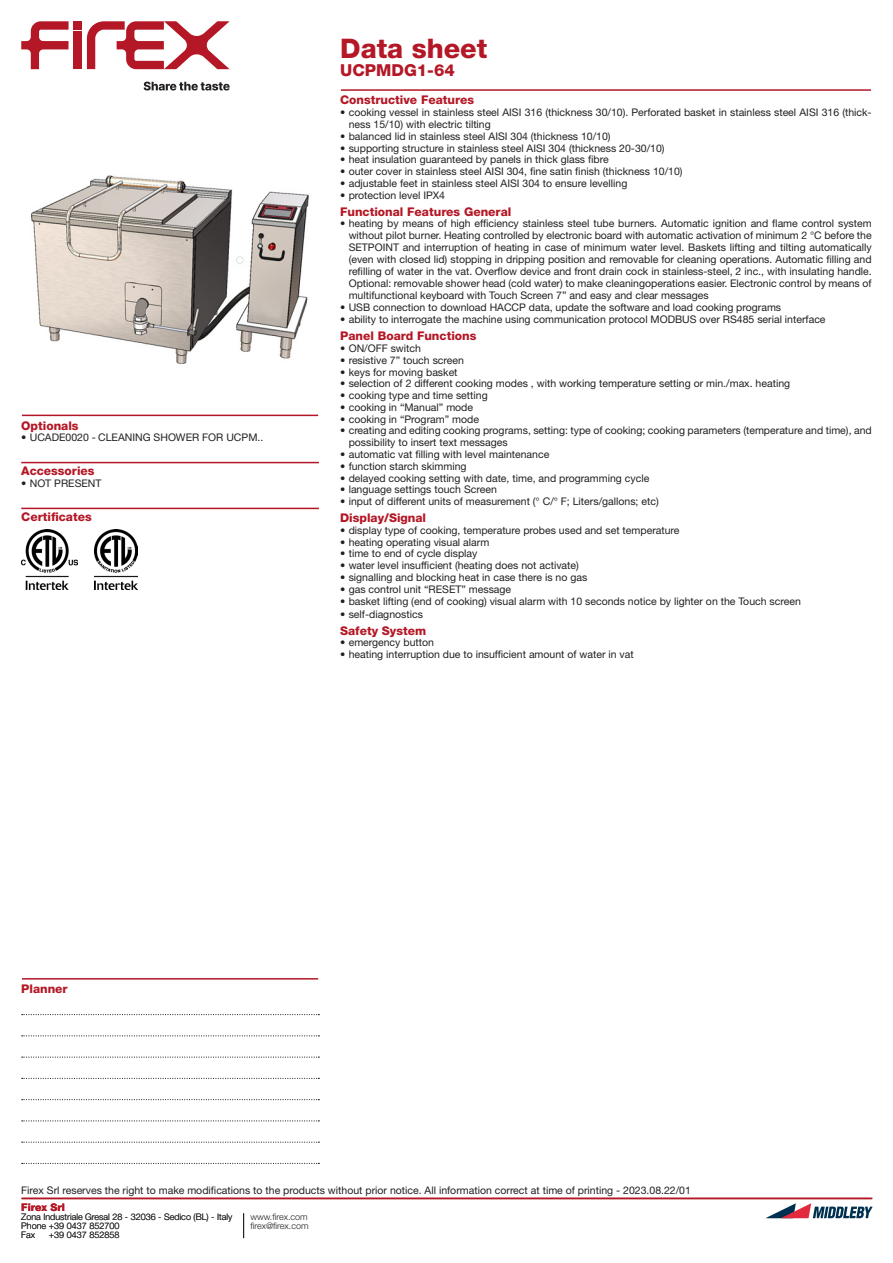
<style>
.page{position:relative;width:893px;height:1263px;background:#fff}
.page>*{position:absolute;margin:0;border:0;box-sizing:border-box;transform-origin:0 0}
.P_scheda_tecnica{font:800 27px "Helvetica Neue LT Std";color:#b41725}
.P_tipo_macchina_titolo{font:800 16.5px "Helvetica Neue LT Std";color:#b41725}
.P_titoli_descrizioni{font:800 12px "Helvetica Neue LT Std";color:#b41725}
.P_Helvetica_Neue_55_7pt{font:10.5px/12px "Helvetica Neue LT Std";color:#231f20}
.t1{font:800 10.5px "Helvetica Neue LT Std";color:#b41725}
.t2{font:300 9px/9px "Helvetica Neue LT Std";color:#231f20}
</style>
<div class="page">
<hr style="left:21px;top:1198px;width:851px;height:1px;background:#b41725">
<svg style="left:766px;top:1203px;width:106px;height:15px"></svg>
<svg style="left:21px;top:21px;width:48px;height:48px"></svg>
<div style="left:73px;top:32px;width:8px;height:37px;background:#b41725"></div>
<div style="left:73px;top:21px;width:8px;height:9px;background:#b41725"></div>
<svg style="left:87px;top:21px;width:143px;height:48px"></svg>
<svg style="left:144px;top:82px;width:86px;height:9px"></svg>
<svg style="left:243px;top:1213px;width:1px;height:25px"></svg>
<hr style="left:22px;top:978px;width:296px;height:1px;background:#b41725">
<svg style="left:22px;top:1014px;width:297px;height:1px"></svg>
<svg style="left:22px;top:1035px;width:297px;height:1px"></svg>
<svg style="left:22px;top:1056px;width:297px;height:2px"></svg>
<svg style="left:22px;top:1078px;width:297px;height:1px"></svg>
<svg style="left:22px;top:1099px;width:297px;height:1px"></svg>
<svg style="left:22px;top:1120px;width:297px;height:1px"></svg>
<svg style="left:22px;top:1141px;width:297px;height:2px"></svg>
<svg style="left:22px;top:1163px;width:297px;height:1px"></svg>
<hr style="left:341px;top:89px;width:530px;height:2px;background:#b41725">
<hr style="left:22px;top:415px;width:296px;height:1px;background:#b41725">
<hr style="left:21px;top:462px;width:298px;height:1px;background:#b41725">
<hr style="left:21px;top:508px;width:298px;height:1px;background:#b41725">
<img style="left:21px;top:530px;width:57px;height:59px">
<img style="left:95px;top:530px;width:42px;height:59px">
<img style="left:31px;top:175px;width:278px;height:189px">
<p class="P_scheda_tecnica" style="left:340px;top:32px;width:149px">Data sheet</p>
<p class="P_tipo_macchina_titolo" style="left:340px;top:60px;width:116px">UCPMDG1-64</p>
<p class="P_titoli_descrizioni" style="left:21px;top:418px;width:59px">Optionals</p>
<p class="P_Helvetica_Neue_55_7pt" style="left:21px;top:431px;width:244px">• UCADE0020 - CLEANING SHOWER FOR UCPM..</p>
<p class="P_titoli_descrizioni" style="left:21px;top:464px;width:75px">Accessories</p>
<p class="P_Helvetica_Neue_55_7pt" style="left:21px;top:477px;width:82px">• NOT PRESENT</p>
<p class="P_titoli_descrizioni" style="left:21px;top:510px;width:72px">Certificates</p>
<p class="P_titoli_descrizioni" style="left:340px;top:93px;width:135px">Constructive Features</p>
<p class="P_Helvetica_Neue_55_7pt" style="left:349px;top:106px;width:524px;text-indent:-9px">• cooking vessel in stainless steel AISI 316 (thickness 30/10). Perforated basket in stainless steel AISI 316 (thick&shy;ness 15/10) with electric tilting</p>
<p class="P_Helvetica_Neue_55_7pt" style="left:340px;top:130px;width:272px">• balanced lid in stainless steel AISI 304 (thickness 10/10)</p>
<p class="P_Helvetica_Neue_55_7pt" style="left:340px;top:142px;width:326px">• supporting structure in stainless steel AISI 304 (thickness 20-30/10)</p>
<p class="P_Helvetica_Neue_55_7pt" style="left:340px;top:153px;width:270px">• heat insulation guaranteed by panels in thick glass fibre</p>
<p class="P_Helvetica_Neue_55_7pt" style="left:340px;top:165px;width:344px">• outer cover in stainless steel AISI 304, fine satin finish (thickness 10/10)</p>
<p class="P_Helvetica_Neue_55_7pt" style="left:340px;top:177px;width:289px">• adjustable feet in stainless steel AISI 304 to ensure levelling</p>
<p class="P_titoli_descrizioni" style="left:340px;top:204px;width:173px">Functional Features General</p>
<p class="P_Helvetica_Neue_55_7pt" style="left:349px;top:217px;width:525px;text-align:justify;text-indent:-9px">• heating by means of high efficiency stainless steel tube burners. Automatic ignition and flame control system without pilot burner. Heating controlled by electronic board with automatic activation of minimum 2 °C before the SETPOINT and interruption of heating in case of minimum water level. Baskets lifting and tilting automatically (even with closed lid) stopping in dripping position and removable for cleaning operations. Automatic filling and refilling of water in the vat. Overflow device and front drain cock in stainless-steel, 2 inc., with insulating handle.<br>Optional: removable shower head (cold water) to make cleaningoperations easier. Electronic control by means of multifunctional keyboard with Touch Screen 7” and easy and clear messages</p>
<p class="P_Helvetica_Neue_55_7pt" style="left:340px;top:189px;width:106px">• protection level IPX4</p>
<p class="P_Helvetica_Neue_55_7pt" style="left:340px;top:301px;width:443px">• USB connection to download HACCP data, update the software and load cooking programs</p>
<p class="P_Helvetica_Neue_55_7pt" style="left:340px;top:313px;width:487px">• ability to interrogate the machine using communication protocol MODBUS over RS485 serial interface</p>
<p class="P_titoli_descrizioni" style="left:340px;top:329px;width:138px">Panel Board Functions</p>
<p class="P_Helvetica_Neue_55_7pt" style="left:340px;top:342px;width:82px">• ON/OFF switch</p>
<p class="P_Helvetica_Neue_55_7pt" style="left:340px;top:354px;width:125px">• resistive 7” touch screen</p>
<p class="P_Helvetica_Neue_55_7pt" style="left:340px;top:366px;width:119px">• keys for moving basket</p>
<p class="P_Helvetica_Neue_55_7pt" style="left:340px;top:377px;width:451px">• selection of 2 different cooking modes , with working temperature setting or min./max. heating</p>
<p class="P_Helvetica_Neue_55_7pt" style="left:340px;top:389px;width:149px">• cooking type and time setting</p>
<p class="P_Helvetica_Neue_55_7pt" style="left:340px;top:401px;width:134px">• cooking in “Manual” mode</p>
<p class="P_Helvetica_Neue_55_7pt" style="left:340px;top:413px;width:140px">• cooking in “Program” mode</p>
<p class="P_Helvetica_Neue_55_7pt" style="left:349px;top:424px;width:525px;text-indent:-9px">• creating and editing cooking programs, setting: type of cooking; cooking parameters (temperature and time), and possibility to insert text messages</p>
<p class="P_Helvetica_Neue_55_7pt" style="left:340px;top:448px;width:211px">• automatic vat filling with level maintenance</p>
<p class="P_Helvetica_Neue_55_7pt" style="left:340px;top:460px;width:128px">• function starch skimming</p>
<p class="P_Helvetica_Neue_55_7pt" style="left:340px;top:472px;width:311px">• delayed cooking setting with date, time, and programming cycle</p>
<p class="P_Helvetica_Neue_55_7pt" style="left:340px;top:483px;width:158px">• language settings touch Screen</p>
<p class="P_Helvetica_Neue_55_7pt" style="left:340px;top:495px;width:320px">• input of different units of measurement (° C/° F; Liters/gallons; etc)</p>
<p class="P_titoli_descrizioni" style="left:340px;top:511px;width:88px">Display/Signal</p>
<p class="P_Helvetica_Neue_55_7pt" style="left:340px;top:524px;width:341px">• display type of cooking, temperature probes used and set temperature</p>
<p class="P_Helvetica_Neue_55_7pt" style="left:340px;top:536px;width:151px">• heating operating visual alarm</p>
<p class="P_Helvetica_Neue_55_7pt" style="left:340px;top:547px;width:139px">• time to end of cycle display</p>
<p class="P_Helvetica_Neue_55_7pt" style="left:340px;top:559px;width:240px">• water level insufficient (heating does not activate)</p>
<p class="P_Helvetica_Neue_55_7pt" style="left:340px;top:595px;width:462px">• basket lifting (end of cooking) visual alarm with 10 seconds notice by lighter on the Touch screen</p>
<p class="P_titoli_descrizioni" style="left:340px;top:623px;width:88px">Safety System</p>
<p class="P_Helvetica_Neue_55_7pt" style="left:340px;top:637px;width:95px">• emergency button</p>
<p class="P_Helvetica_Neue_55_7pt" style="left:340px;top:648px;width:295px">• heating interruption due to insufficient amount of water in vat</p>
<p class="P_Helvetica_Neue_55_7pt" style="left:340px;top:571px;width:249px">• signalling and blocking heat in case there is no gas</p>
<p class="P_Helvetica_Neue_55_7pt" style="left:340px;top:583px;width:173px">• gas control unit “RESET” message</p>
<p class="P_Helvetica_Neue_55_7pt" style="left:340px;top:608px;width:84px">• self-diagnostics</p>
<p class="P_titoli_descrizioni" style="left:21px;top:981px;width:48px">Planner</p>
<p class="P_Helvetica_Neue_55_7pt" style="left:21px;top:1184px;width:671px">Firex Srl reserves the right to make modifications to the products without prior notice. All information correct at time of printing - 2023.08.22/01</p>
<p class="t1" style="left:21px;top:1201px;width:45px">Firex Srl</p>
<p class="t2" style="left:21px;top:1212px;width:212px">Zona Industriale Gresal 28 - 32036 - Sedico (BL) - Italy</p>
<p class="t2" style="left:21px;top:1221px;width:100px">Phone +39 0437 852700</p>
<p class="t2" style="left:21px;top:1230px;width:15px">Fax</p>
<p class="t2" style="left:49px;top:1230px;width:72px">+39 0437 852858</p>
<p class="t2" style="left:250px;top:1212px;width:60px">www.firex.com firex@firex.com</p>
</div>
